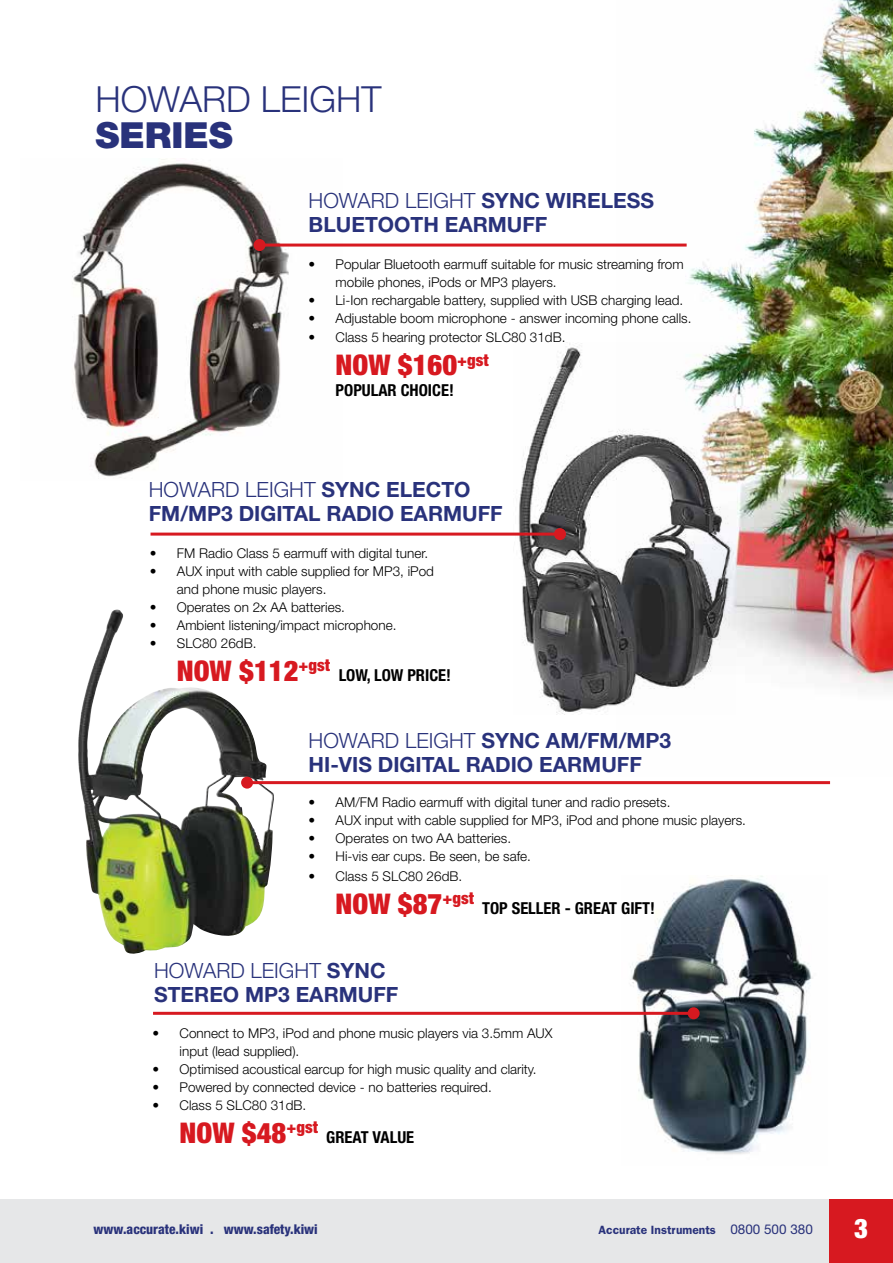
<style>
.page{position:relative;width:893px;height:1263px;background:#fff}
.page>*{position:absolute;margin:0;border:0;box-sizing:border-box;transform-origin:0 0}
.t1{font:300 36px "Helvetica Neue";color:#29327b}
.t2{font:900 36px "Helvetica Neue";color:#29327b}
.t3{font:900 condensed 28.5px "Helvetica Neue";color:#d71920}
.t4{font:900 condensed 27px "Helvetica Neue";color:#fff}
.t5{font:700 21px/24px "Helvetica Neue";color:#29327b}
.t6{font:700 condensed 16.5px "Helvetica Neue";color:#000}
.t7{font:300 13.5px/18px "Helvetica Neue";color:#000}
.t8{font:800 condensed 13.5px "Helvetica Neue";color:#29327b}
.t9{font:600 12px "Franklin Gothic";color:#29327b}
.s1{font-weight:300}
.s2{font-family:"Helvetica Neue";font-weight:400;font-size:13.5px}
</style>
<div class="page">
<img style="left:617px;top:0;width:276px;height:690px">
<div style="left:0;top:1199px;width:893px;height:64px;background:#e6e7e8"></div>
<div style="left:829px;top:1199px;width:64px;height:64px;background:#d71920"></div>
<img style="left:622px;top:875px;width:191px;height:279px">
<img style="left:72px;top:159px;width:270px;height:319px">
<hr style="left:153px;top:1012px;width:541px;height:3px;background:#d71920">
<div style="left:688px;top:1007px;width:12px;height:12px;background:#d71920;border-radius:50%"></div>
<img style="left:513px;top:343px;width:222px;height:371px">
<img style="left:78px;top:609px;width:196px;height:345px">
<hr style="left:260px;top:244px;width:427px;height:3px;background:#d71920">
<div style="left:254px;top:239px;width:12px;height:12px;background:#d71920;border-radius:50%"></div>
<hr style="left:151px;top:533px;width:409px;height:3px;background:#d71920">
<div style="left:554px;top:528px;width:12px;height:12px;background:#d71920;border-radius:50%"></div>
<hr style="left:247px;top:781px;width:583px;height:3px;background:#d71920">
<div style="left:241px;top:777px;width:12px;height:12px;background:#d71920;border-radius:50%"></div>
<h1 class="t1" style="left:95px;top:77px;width:288px">HOWARD LEIGHT</h1>
<h1 class="t2" style="left:95px;top:114px;width:139px">SERIES</h1>
<h3 class="t5" style="left:309px;top:188px;width:347px"><span class="s1">HOWARD LEIGHT</span> SYNC WIRELESS<br>BLUETOOTH EARMUFF</h3>
<p class="t7" style="left:336px;top:255px;width:350px;text-indent:-27px">• Popular Bluetooth earmuff suitable for music streaming from mobile phones, iPods or MP3 players.</p>
<p class="t7" style="left:309px;top:291px;width:376px">• Li-Ion rechargable battery, supplied with USB charging lead.</p>
<p class="t7" style="left:309px;top:309px;width:384px">• Adjustable boom microphone - answer incoming phone calls.</p>
<p class="t7" style="left:309px;top:328px;width:258px">• Class 5 hearing protector SLC80 31dB.</p>
<h2 class="t3" style="left:336px;top:347px;width:155px">NOW $160<sup>+gst</sup></h2>
<p class="t6" style="left:336px;top:380px;width:120px">POPULAR CHOICE!</p>
<h3 class="t5" style="left:149px;top:477px;width:355px"><span class="s1">HOWARD LEIGHT</span> SYNC ELECTO<br>FM/MP3 DIGITAL RADIO EARMUFF</h3>
<p class="t7" style="left:150px;top:544px;width:280px">• FM Radio Class 5 earmuff with digital tuner.</p>
<p class="t7" style="left:177px;top:562px;width:259px;text-indent:-27px">• AUX input with cable supplied for MP3, iPod and phone music players.</p>
<p class="t7" style="left:150px;top:598px;width:197px">• Operates on 2x AA batteries.</p>
<p class="t7" style="left:150px;top:616px;width:248px">• Ambient listening/impact microphone.</p>
<p class="t7" style="left:150px;top:634px;width:108px">• SLC80 26dB.</p>
<h2 class="t3" style="left:177px;top:653px;width:155px">NOW $112<sup>+gst</sup></h2>
<p class="t6" style="left:339px;top:665px;width:114px">LOW, LOW PRICE!</p>
<h3 class="t5" style="left:309px;top:728px;width:364px"><span class="s1">HOWARD LEIGHT</span> SYNC AM/FM/MP3<br>HI-VIS DIGITAL RADIO EARMUFF</h3>
<p class="t7" style="left:309px;top:793px;width:363px">• AM/FM Radio earmuff with digital tuner and radio presets.</p>
<p class="t7" style="left:309px;top:811px;width:439px">• AUX input with cable supplied for MP3, iPod and phone music players.</p>
<p class="t7" style="left:309px;top:829px;width:204px">• Operates on two AA batteries.</p>
<p class="t7" style="left:309px;top:847px;width:224px">• Hi-vis ear cups. Be seen, be safe.</p>
<p class="t7" style="left:309px;top:867px;width:155px">• Class 5 SLC80 26dB.</p>
<h2 class="t3" style="left:336px;top:886px;width:140px">NOW $87<sup>+gst</sup></h2>
<p class="t6" style="left:482px;top:898px;width:174px">TOP SELLER - GREAT GIFT!</p>
<h3 class="t5" style="left:154px;top:958px;width:246px"><span class="s1">HOWARD LEIGHT</span> SYNC<br>STEREO MP3 EARMUFF</h3>
<p class="t7" style="left:180px;top:1024px;width:374px;text-indent:-27px">• Connect to MP3, iPod and phone music players via 3.5mm AUX input (lead supplied).</p>
<p class="t7" style="left:153px;top:1060px;width:386px">• Optimised acoustical earcup for high music quality and clarity.</p>
<p class="t7" style="left:153px;top:1078px;width:341px">• Powered by connected device - no batteries required.</p>
<p class="t7" style="left:153px;top:1096px;width:155px">• Class 5 SLC80 31dB.</p>
<h2 class="t3" style="left:180px;top:1115px;width:140px">NOW $48<sup>+gst</sup></h2>
<p class="t6" style="left:326px;top:1127px;width:90px">GREAT VALUE</p>
<p class="t8" style="left:94px;top:1221px;width:226px">www.accurate.kiwi . www.safety.kiwi</p>
<p class="t9" style="left:599px;top:1223px;width:216px">Accurate Instruments <span class="s2">0800 500 380</span></p>
<h3 class="t4" style="left:854px;top:1212px;width:16px">3</h3>
</div>
